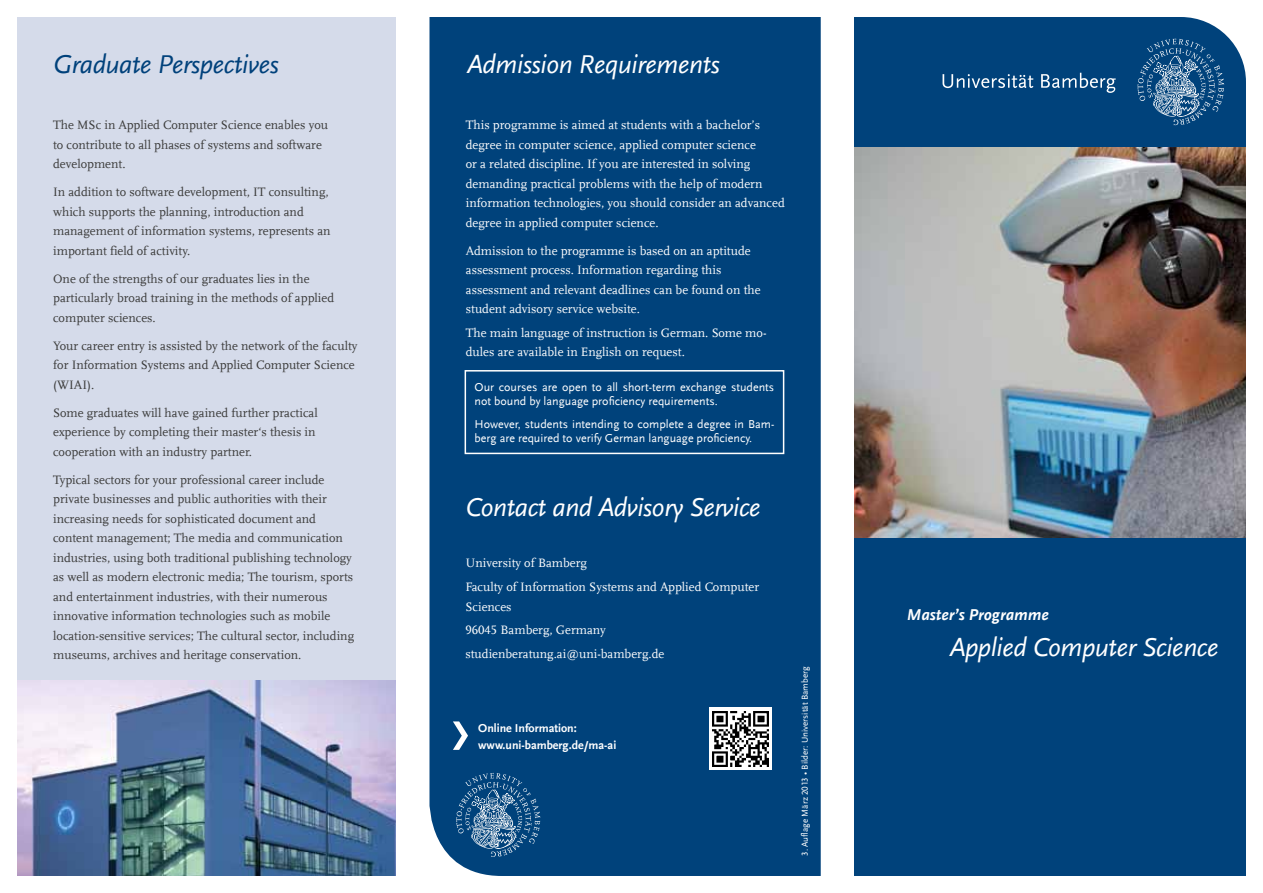
<style>
.page{position:relative;width:1263px;height:893px;background:#fff}
.page>*{position:absolute;margin:0;border:0;box-sizing:border-box;transform-origin:0 0}
.t1{font:italic 27px "UB Scala Sans";letter-spacing:-.015em;color:#fff}
.t2{font:italic 27px "UB Scala Sans";letter-spacing:-.015em;color:#00417b}
.t3{font:italic 700 16.5px "UB Scala Sans";color:#fff}
.t4{font:12.75px/19.5px "UB Scala";color:#3a3a39}
.t5{font:12.75px/19.5px "UB Scala";color:#fff}
.t6{font:12px/14.4px "UB Scala Sans";color:#fff}
.t7{font:700 12px/16.5px "UB Scala Sans";color:#fff}
.t8{font:9px "UB Scala Sans";color:#fff}
</style>
<div class="page">
<div style="left:855px;top:17px;width:391px;height:130px;background:#00427b"></div>
<svg style="left:1137px;top:39px;width:87px;height:86px;background:#2d6392"></svg>
<svg style="left:942px;top:74px;width:91px;height:14px"></svg>
<svg style="left:1041px;top:73px;width:74px;height:20px"></svg>
<div style="left:855px;top:537px;width:391px;height:339px;background:#00427b"></div>
<div style="left:429px;top:17px;width:392px;height:859px;background:#00427b"></div>
<div style="left:17px;top:17px;width:378px;height:859px;background:#d5dbea"></div>
<svg style="left:456px;top:773px;width:84px;height:84px;background:#2d6392"></svg>
<svg style="left:453px;top:721px;width:15px;height:29px"></svg>
<svg style="left:709px;top:708px;width:63px;height:62px"></svg>
<div style="left:465px;top:370px;width:319px;height:84px;border:2px solid #fff"></div>
<img style="left:17px;top:681px;width:378px;height:195px">
<img style="left:855px;top:147px;width:391px;height:390px">
<img style="left:713px;top:711px;width:55px;height:55px">
<h1 class="t2" style="left:53px;top:48px;width:227px">Graduate Perspectives</h1>
<p class="t4" style="left:53px;top:115px;width:276px">The MSc in Applied Computer Science enables you to contribute to all phases of systems and software development.</p>
<p class="t4" style="left:53px;top:182px;width:279px">In addition to software development, IT consulting, which supports the planning, introduction and management of information systems, represents an important field of activity.</p>
<p class="t4" style="left:53px;top:269px;width:283px">One of the strengths of our graduates lies in the particularly broad training in the methods of applied computer sciences.</p>
<p class="t4" style="left:53px;top:336px;width:306px">Your career entry is assisted by the network of the faculty for Information Systems and Applied Computer Science (WIAI).</p>
<p class="t4" style="left:53px;top:403px;width:266px">Some graduates will have gained further practical experience by completing their master‘s thesis in cooperation with an industry partner.</p>
<p class="t4" style="left:53px;top:470px;width:302px">Typical sectors for your professional career include private businesses and public authorities with their increasing needs for sophisticated document and content management; The media and communication industries, using both traditional publishing technology as well as modern electronic media; The tourism, sports and entertainment industries, with their numerous innovative information technologies such as mobile location-sensitive services; The cultural sector, including museums, archives and heritage conservation.</p>
<h1 class="t1" style="left:467px;top:49px;width:255px">Admission Requirements</h1>
<p class="t5" style="left:466px;top:115px;width:320px">This programme is aimed at students with a bachelor’s degree in computer science, applied computer science<br>or a related discipline. If you are interested in solving demanding practical problems with the help of modern information technologies, you should consider an advanced degree in applied computer science.</p>
<p class="t5" style="left:466px;top:241px;width:296px">Admission to the programme is based on an aptitude assessment process. Information regarding this assessment and relevant deadlines can be found on the student advisory service website.</p>
<p class="t5" style="left:466px;top:323px;width:302px">The main language of instruction is German. Some mo&shy;dules are available in English on request.</p>
<p class="t6" style="left:475px;top:379px;width:301px">Our courses are open to all short-term exchange students not bound by language proficiency requirements.</p>
<p class="t6" style="left:475px;top:417px;width:301px">However, students intending to complete a degree in Bam&shy;berg are required to verify German language proficiency.</p>
<h1 class="t1" style="left:465px;top:491px;width:297px">Contact and Advisory Service</h1>
<p class="t5" style="left:465px;top:551px;width:295px;line-height:23.7px">University of Bamberg<br>Faculty of Information Systems and Applied Computer</p>
<p class="t5" style="left:465px;top:595px;width:200px;line-height:23.7px">Sciences<br>96045 Bamberg, Germany studienberatung.ai@uni-bamberg.de</p>
<p class="t7" style="left:478px;top:720px;width:140px">Online Information: www.uni-bamberg.de/ma-ai</p>
<p class="t8" style="left:800px;top:856px;width:191px;rotate:-90deg">3. Auflage März 2013 • Bilder: Universität Bamberg</p>
<p class="t3" style="left:907px;top:605px;width:143px">Master’s Programme</p>
<h1 class="t1" style="left:949px;top:631px;width:271px">Applied Computer Science</h1>
</div>
